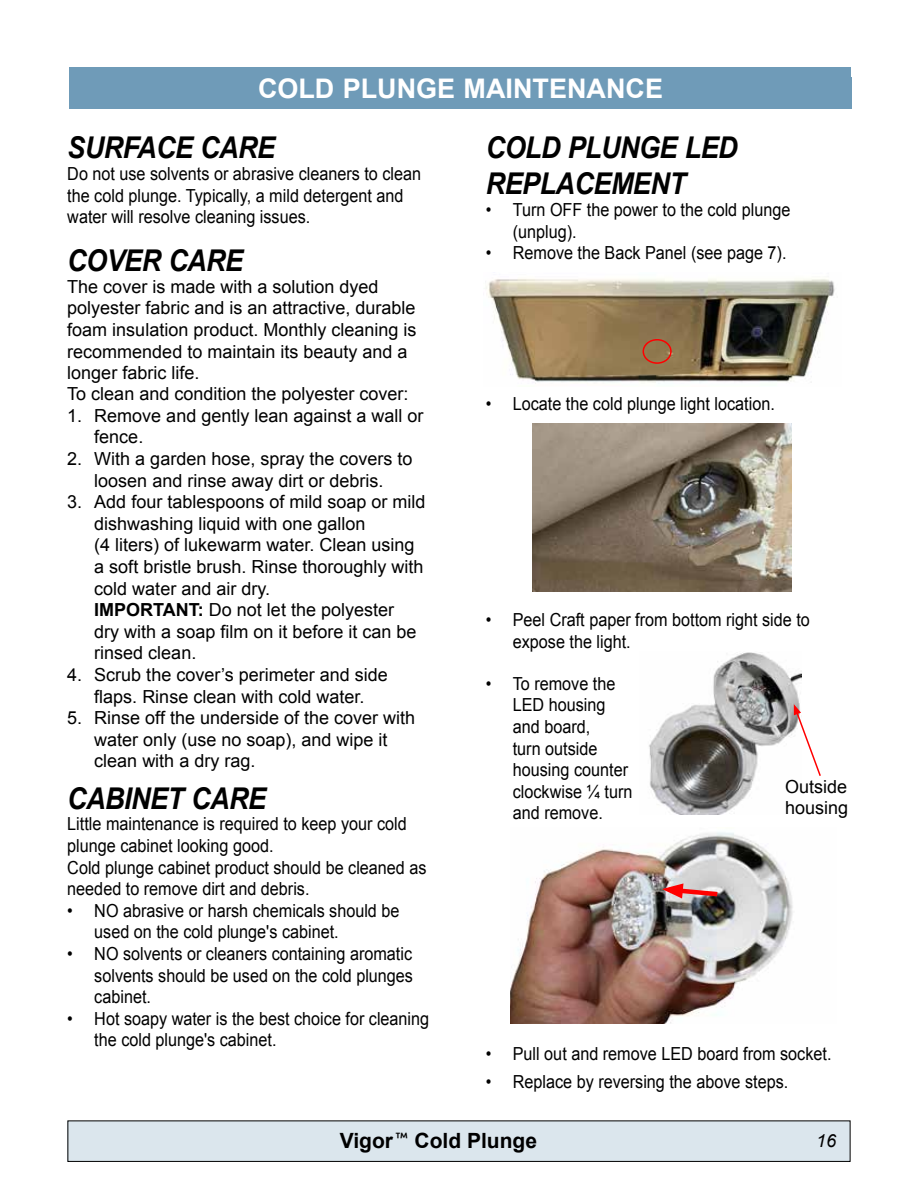
<style>
.page{position:relative;width:918px;height:1188px;background:#fff}
.page>*{position:absolute;margin:0;border:0;box-sizing:border-box;transform-origin:0 0}
.t1{font:italic 700 30px/36px "Arial";letter-spacing:-.02em;color:#000;scale:.9 1}
.t2{font:700 27px "Arial";color:#fff}
.t3{font:700 21px "Arial";color:#000}
.t4{font:18px/21.6px "Arial";color:#000;scale:.9 1}
.t5{font:18px/21.6px "Arial";color:#000}
.t6{font:italic 18px "Arial";color:#000}
.s1{font-weight:700}
</style>
<div class="page">
<div style="left:68px;top:1121px;width:782px;height:40px;background:#dbe6ed"></div>
<div style="left:68px;top:1120px;width:782px;height:42px;border:1px solid #000"></div>
<div style="left:69px;top:68px;width:781px;height:40px;background:#6f9bb8"></div>
<img style="left:511px;top:832px;width:282px;height:191px">
<img style="left:486px;top:279px;width:349px;height:105px">
<div style="left:643px;top:339px;width:29px;height:25px;border:2px solid #f00;border-radius:50%"></div>
<img style="left:532px;top:424px;width:259px;height:167px">
<img style="left:649px;top:652px;width:152px;height:162px">
<svg style="left:794px;top:704px;width:27px;height:74px"></svg>
<svg style="left:662px;top:883px;width:60px;height:16px"></svg>
<h2 class="t2" style="left:258px;top:70px;width:407px">COLD PLUNGE MAINTENANCE</h2>
<h1 class="t1" style="left:67px;top:131px;width:232px">SURFACE CARE</h1>
<p class="t4" style="left:67px;top:163px;width:395px">Do not use solvents or abrasive cleaners to clean the cold plunge. Typically, a mild detergent and water will resolve cleaning issues.</p>
<h1 class="t1" style="left:67px;top:244px;width:197px">COVER CARE</h1>
<p class="t5" style="left:67px;top:276px;width:351px">The cover is made with a solution dyed polyester fabric and is an attractive, durable foam insulation product. Monthly cleaning is recommended to maintain its beauty and a longer fabric life.<br>To clean and condition the polyester cover:</p>
<p class="t5" style="left:94px;top:405px;width:331px;text-indent:-27px">1. Remove and gently lean against a wall or fence.</p>
<p class="t5" style="left:67px;top:448px;width:347px;text-align:center">2. With a garden hose, spray the covers to loosen and rinse away dirt or debris.</p>
<p class="t5" style="left:94px;top:491px;width:333px;text-indent:-27px">3. Add four tablespoons of mild soap or mild dishwashing liquid with one gallon<br>(4 liters) of lukewarm water. Clean using a soft bristle brush. Rinse thoroughly with cold water and air dry.<br><span class="s1">IMPORTANT:</span> Do not let the polyester<br>dry with a soap film on it before it can be rinsed clean.</p>
<p class="t5" style="left:67px;top:664px;width:322px;text-align:center">4. Scrub the cover’s perimeter and side flaps. Rinse clean with cold water.</p>
<p class="t5" style="left:94px;top:707px;width:322px;text-indent:-27px">5. Rinse off the underside of the cover with water only (use no soap), and wipe it clean with a dry rag.</p>
<h1 class="t1" style="left:67px;top:781px;width:222px">CABINET CARE</h1>
<p class="t4" style="left:67px;top:814px;width:401px">Little maintenance is required to keep your cold plunge cabinet looking good.<br>Cold plunge cabinet product should be cleaned as needed to remove dirt and debris.</p>
<p class="t4" style="left:94px;top:900px;width:341px;text-indent:-27px">• NO abrasive or harsh chemicals should be used on the cold plunge's cabinet.</p>
<p class="t4" style="left:94px;top:943px;width:356px;text-align:justify;text-indent:-27px">• NO solvents or cleaners containing aromatic solvents should be used on the cold plunges cabinet.</p>
<p class="t4" style="left:94px;top:1008px;width:374px;text-indent:-27px">• Hot soapy water is the best choice for cleaning the cold plunge's cabinet.</p>
<h1 class="t1" style="left:486px;top:131px;width:281px">COLD PLUNGE LED<br>REPLACEMENT</h1>
<p class="t4" style="left:513px;top:199px;width:310px;text-indent:-27px">• Turn OFF the power to the cold plunge (unplug).</p>
<p class="t4" style="left:486px;top:242px;width:336px">• Remove the Back Panel (see page 7).</p>
<p class="t4" style="left:486px;top:393px;width:323px">• Locate the cold plunge light location.</p>
<p class="t4" style="left:513px;top:609px;width:332px;text-indent:-27px">• Peel Craft paper from bottom right side to expose the light.</p>
<p class="t4" style="left:513px;top:673px;width:135px;text-indent:-27px">• To remove the<br>LED housing and board,<br>turn outside housing counter clockwise ¼ turn and remove.</p>
<p class="t5" style="left:785px;top:776px;width:65px">Outside housing</p>
<p class="t4" style="left:486px;top:1043px;width:386px">• Pull out and remove LED board from socket.</p>
<p class="t4" style="left:486px;top:1071px;width:338px">• Replace by reversing the above steps.</p>
<p class="t3" style="left:340px;top:1127px;width:199px">Vigor <sup>™</sup> Cold Plunge</p>
<p class="t6" style="left:816px;top:1129px;width:22px">16</p>
</div>
